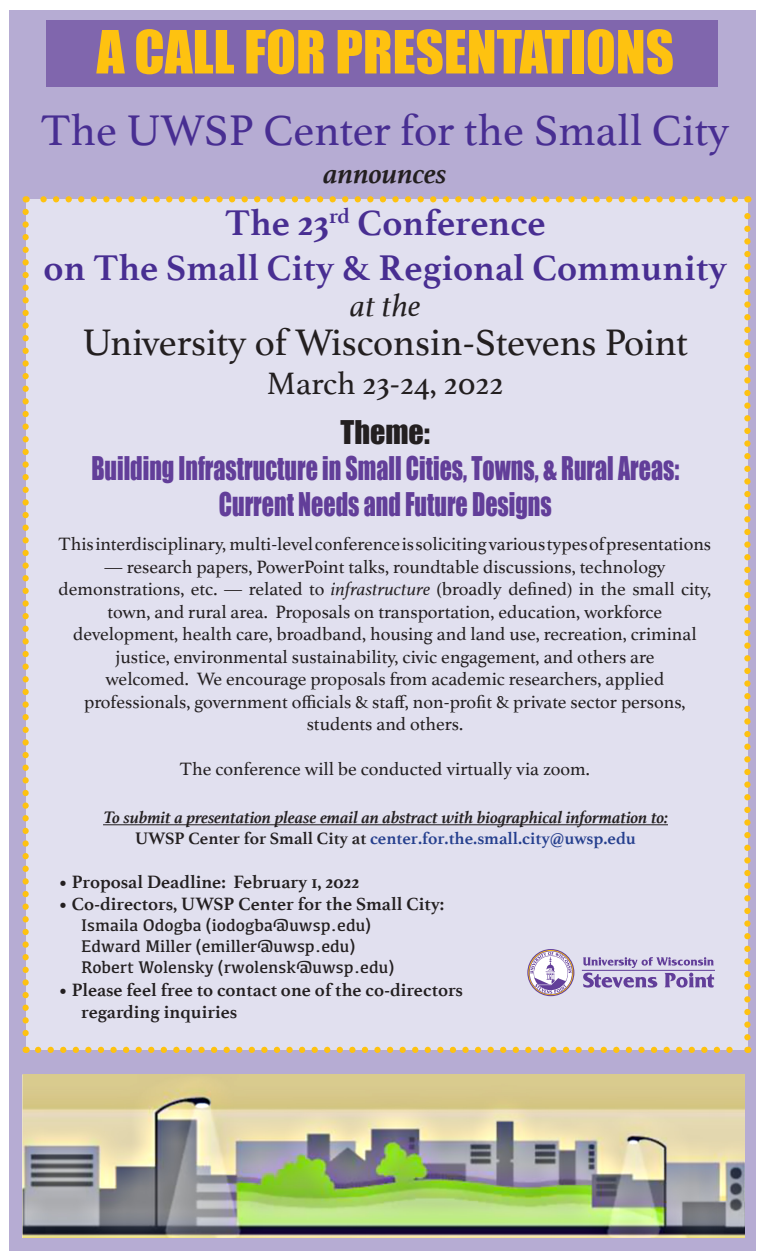
<style>
.page{position:relative;width:765px;height:1260px;background:#fff}
.page>*{position:absolute;margin:0;border:0;box-sizing:border-box;transform-origin:0 0}
.t1{font:55px "Impact";color:#fec210}
.t2{font:45px "Athelas";color:#482e92}
.t3{font:38.75px "Athelas";color:#231f20}
.t4{font:700 37.5px "Athelas";color:#482e92}
.t5{font:32.5px "Athelas";color:#231f20}
.t6{font:italic 32.5px "Athelas";color:#231f20}
.t7{font:30px "Impact";color:#623e99;scale:.8 1}
.t8{font:italic 700 30px "Athelas";color:#231f20}
.t9{font:30px "Impact";color:#231f20}
.t10{font:18.75px/22.5px "Athelas";color:#231f20;text-align:center}
.t11{font:700 18.75px "Athelas";color:#231f20}
.t12{font:17.5px "Kefa";color:#231f20}
.t13{font:italic 700 17.5px "Athelas";color:#231f20}
.t14{font:700 17.5px "Athelas";color:#253f8e}
.s1{font-style:italic}
.s2{color:#231f20}
</style>
<div class="page">
<div style="left:10px;top:11px;width:746px;height:1240px;background:#b6acd3"></div>
<img style="left:22px;top:1075px;width:722px;height:163px">
<div style="left:26px;top:199px;width:721px;height:851px;background:#e1e0ef"></div>
<svg style="left:38px;top:1047px;width:695px;height:6px"></svg>
<svg style="left:22px;top:212px;width:7px;height:841px"></svg>
<svg style="left:744px;top:196px;width:7px;height:841px"></svg>
<svg style="left:26px;top:196px;width:709px;height:6px"></svg>
<div style="left:46px;top:20px;width:671px;height:67px;background:#8066ad"></div>
<hr style="left:103px;top:824px;width:565px;height:1px;background:#231f20">
<svg style="left:528px;top:950px;width:46px;height:46px"></svg>
<svg style="left:583px;top:957px;width:131px;height:31px"></svg>
<hr style="left:582px;top:970px;width:133px;height:1px;background:#623e99">
<p class="t1" style="left:97px;top:9px;width:579px">A CALL FOR PRESENTATIONS</p>
<p class="t2" style="left:41px;top:95px;width:690px">The UWSP Center for the Small City</p>
<p class="t8" style="left:324px;top:149px;width:124px">announces</p>
<p class="t4" style="left:225px;top:193px;width:322px">The 23<sup>rd</sup> Conference</p>
<p class="t4" style="left:44px;top:238px;width:685px">on The Small City &amp; Regional Community</p>
<p class="t6" style="left:350px;top:280px;width:72px">at the</p>
<p class="t3" style="left:83px;top:311px;width:607px">University of Wisconsin-Stevens Point</p>
<p class="t5" style="left:267px;top:357px;width:238px">March 23-24, 2022</p>
<p class="t9" style="left:341px;top:409px;width:91px">Theme:</p>
<p class="t7" style="left:91px;top:445px;width:736px">Building Infrastructure in Small Cities, Towns, &amp; Rural Areas:</p>
<p class="t7" style="left:219px;top:481px;width:418px">Current Needs and Future Designs</p>
<p class="t10" style="left:59px;top:533px;width:654px">This interdisciplinary, multi-level conference is soliciting various types of presentations</p>
<p class="t10" style="left:104px;top:555px;width:563px">— research papers, PowerPoint talks, roundtable discussions, technology</p>
<p class="t10" style="left:59px;top:578px;width:654px">demonstrations, etc. — related to <span class="s1">infrastructure</span> (broadly defined) in the small city, town, and rural area. Proposals on transportation, education, workforce</p>
<p class="t10" style="left:73px;top:623px;width:625px">development, health care, broadband, housing and land use, recreation, criminal</p>
<p class="t10" style="left:115px;top:645px;width:541px">justice, environmental sustainability, civic engagement, and others are</p>
<p class="t10" style="left:106px;top:668px;width:560px">welcomed. We encourage proposals from academic researchers, applied</p>
<p class="t10" style="left:84px;top:690px;width:603px">professionals, government officials &amp; staff, non-profit &amp; private sector persons,</p>
<p class="t10" style="left:307px;top:713px;width:158px">students and others.</p>
<p class="t10" style="left:180px;top:758px;width:411px">The conference will be conducted virtually via zoom.</p>
<p class="t13" style="left:103px;top:804px;width:566px">To submit a presentation please email an abstract with biographical information to:</p>
<p class="t14" style="left:135px;top:825px;width:502px"><span class="s2">UWSP Center for Small City at</span> center.for.the.small.city@uwsp.edu</p>
<p class="t11" style="left:59px;top:867px;width:302px">• Proposal Deadline: February 1, 2022</p>
<p class="t11" style="left:59px;top:889px;width:387px">• Co-directors, UWSP Center for the Small City:</p>
<p class="t12" style="left:81px;top:915px;width:291px">Ismaila Odogba (iodogba@uwsp.edu)</p>
<p class="t12" style="left:81px;top:936px;width:275px">Edward Miller (emiller@uwsp.edu)</p>
<p class="t12" style="left:81px;top:957px;width:314px">Robert Wolensky (rwolensk@uwsp.edu)</p>
<p class="t11" style="left:59px;top:975px;width:406px">• Please feel free to contact one of the co-directors</p>
<p class="t11" style="left:81px;top:997px;width:158px">regarding inquiries</p>
</div>
